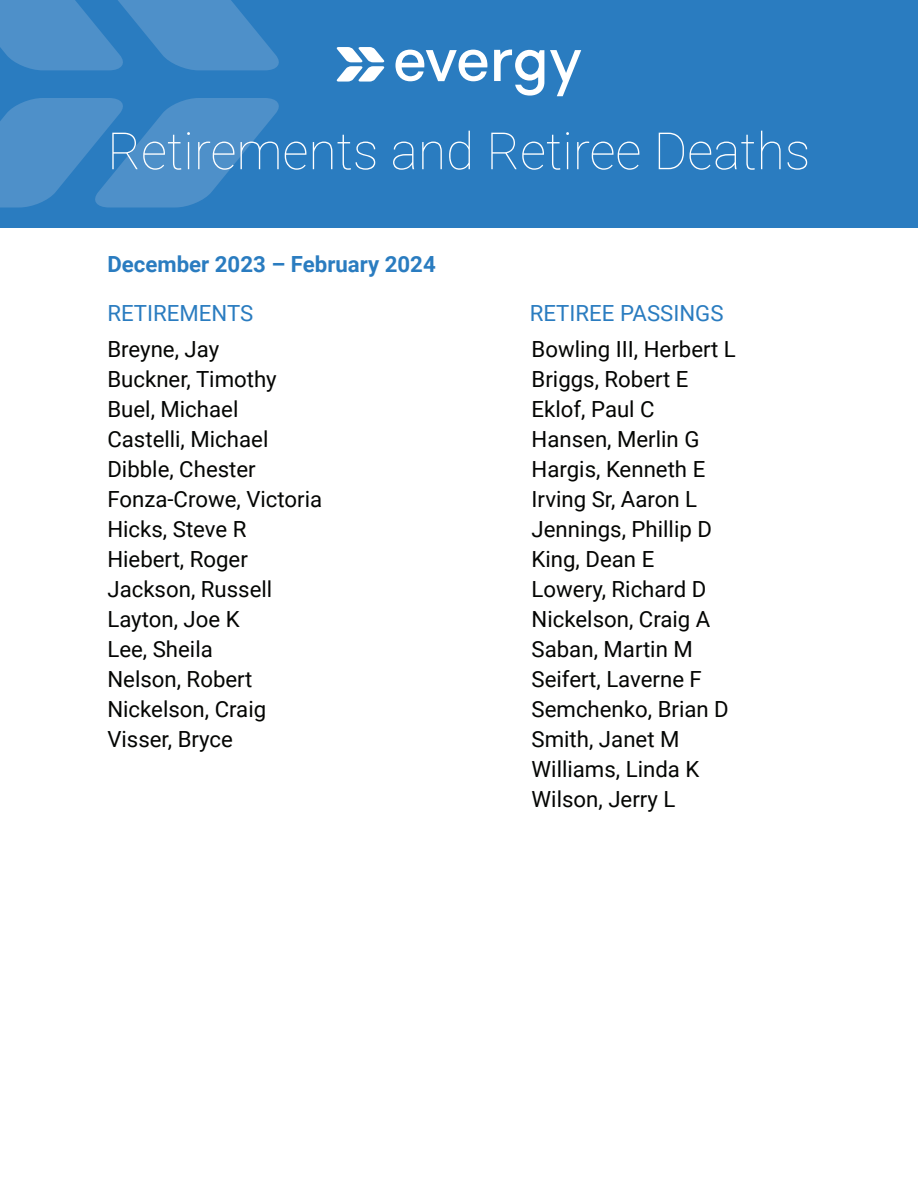
<style>
.page{position:relative;width:918px;height:1188px;background:#fff}
.page>*{position:absolute;margin:0;border:0;box-sizing:border-box;transform-origin:0 0}
.t1{font:100 51.45px "Roboto";color:#fff}
.t2{font:22.2px/30px "Roboto";color:#040503}
.t3{font:22.2px "Roboto";color:#2a7cc0}
.t4{font:700 22.2px "Roboto";color:#2a7cc0}
</style>
<div class="page">
<div style="left:0;top:0;width:918px;height:228px;background:#2a7cc0"></div>
<svg style="left:0;top:98px;width:279px;height:109px"></svg>
<svg style="left:0;top:0;width:279px;height:70px"></svg>
<svg style="left:336px;top:47px;width:49px;height:35px"></svg>
<svg style="left:395px;top:50px;width:92px;height:31px"></svg>
<svg style="left:550px;top:50px;width:31px;height:46px"></svg>
<svg style="left:494px;top:49px;width:50px;height:47px"></svg>
<h1 class="t1" style="left:107px;top:115px;width:704px">Retirements and Retiree Deaths</h1>
<p class="t4" style="left:107px;top:249px;width:330px">December 2023 – February 2024</p>
<p class="t3" style="left:107px;top:298px;width:147px">RETIREMENTS</p>
<p class="t3" style="left:530px;top:298px;width:195px">RETIREE PASSINGS</p>
<p class="t2" style="left:107px;top:333px;width:216px">Breyne, Jay<br>Buckner, Timothy<br>Buel, Michael<br>Castelli, Michael<br>Dibble, Chester<br>Fonza-Crowe, Victoria<br>Hicks, Steve R<br>Hiebert, Roger<br>Jackson, Russell<br>Layton, Joe K<br>Lee, Sheila<br>Nelson, Robert<br>Nickelson, Craig<br>Visser, Bryce</p>
<p class="t2" style="left:532px;top:333px;width:206px">Bowling III, Herbert L<br>Briggs, Robert E<br>Eklof, Paul C<br>Hansen, Merlin G<br>Hargis, Kenneth E<br>Irving Sr, Aaron L<br>Jennings, Phillip D<br>King, Dean E<br>Lowery, Richard D<br>Nickelson, Craig A<br>Saban, Martin M<br>Seifert, Laverne F<br>Semchenko, Brian D<br>Smith, Janet M<br>Williams, Linda K<br>Wilson, Jerry L</p>
</div>
